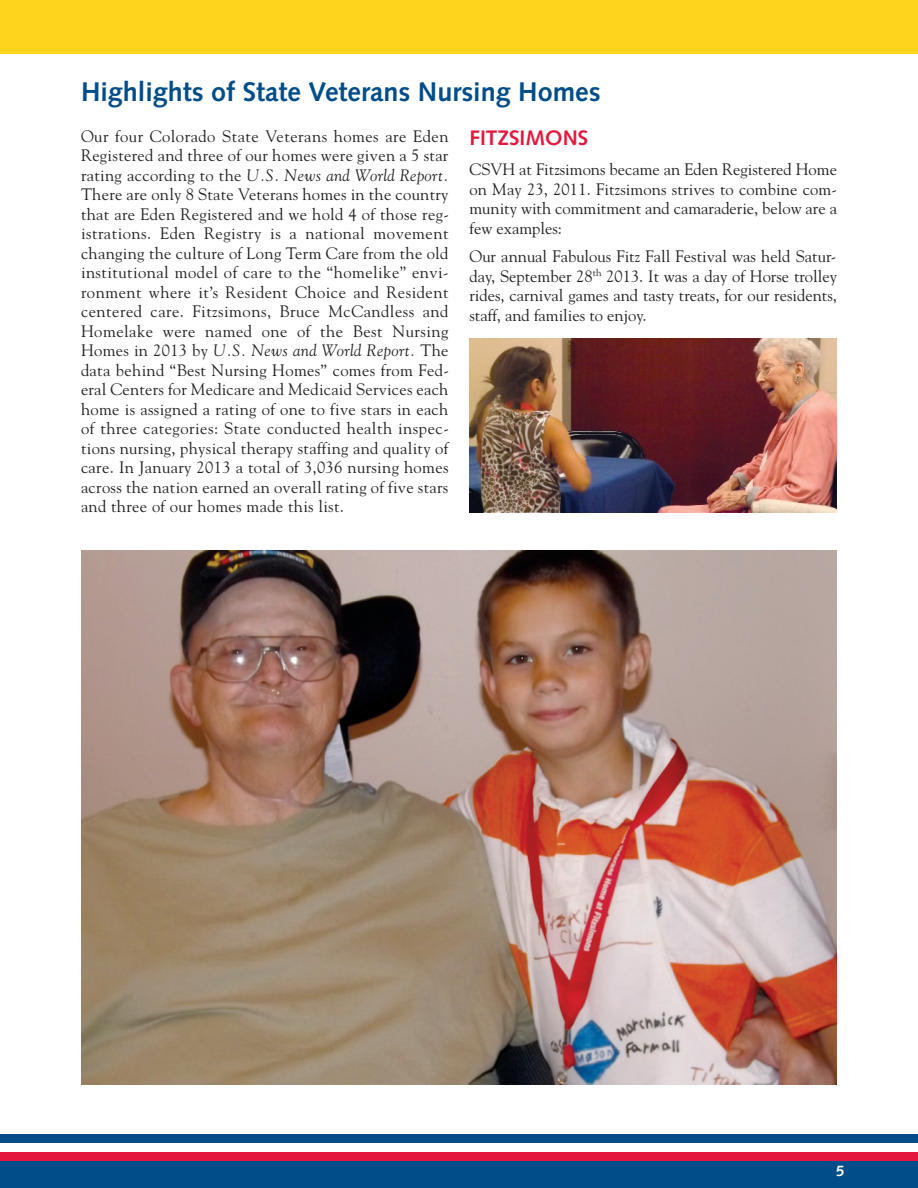
<style>
.page{position:relative;width:918px;height:1188px;background:#fff}
.page>*{position:absolute;margin:0;border:0;box-sizing:border-box;transform-origin:0 0}
.t1{font:700 27px "Syntax";color:#004d89}
.t2{font:700 21px "Syntax";color:#e4183e}
.t3{font:16.5px/19.5px "Goudy";color:#231f20;text-align:justify}
.t4{font:700 15px "Syntax";color:#fff}
.s1{font-style:italic}
</style>
<div class="page">
<div style="left:0;top:1134px;width:918px;height:9px;background:#004d89"></div>
<div style="left:0;top:1152px;width:918px;height:9px;background:#e4183e"></div>
<div style="left:0;top:1161px;width:918px;height:27px;background:#004d89"></div>
<div style="left:0;top:0;width:918px;height:54px;background:#fed41d"></div>
<img style="left:81px;top:550px;width:756px;height:534px">
<img style="left:469px;top:339px;width:368px;height:174px">
<h1 class="t1" style="left:81px;top:81px;width:521px">Highlights of State Veterans Nursing Homes</h1>
<p class="t3" style="left:81px;top:126px;width:369px">Our four Colorado State Veterans homes are Eden Registered and three of our homes were given a 5 star rating according to the <span class="s1">U.S. News and World Report.<br></span>There are only 8 State Veterans homes in the country that are Eden Registered and we hold 4 of those reg&shy;istrations. Eden Registry is a national movement changing the culture of Long Term Care from the old institutional model of care to the “homelike” envi&shy;ronment where it’s Resident Choice and Resident centered care. Fitzsimons, Bruce McCandless and Homelake were named one of the Best Nursing Homes in 2013 by <span class="s1">U.S. News and World Report.</span> The data behind “Best Nursing Homes” comes from Fed&shy;eral Centers for Medicare and Medicaid Services each home is assigned a rating of one to five stars in each of three categories: State conducted health inspec&shy;tions nursing, physical therapy staffing and quality of care. In January 2013 a total of 3,036 nursing homes across the nation earned an overall rating of five stars and three of our homes made this list.</p>
<p class="t2" style="left:470px;top:129px;width:120px">FITZSIMONS</p>
<p class="t3" style="left:470px;top:160px;width:369px">CSVH at Fitzsimons became an Eden Registered Home on May 23, 2011. Fitzsimons strives to combine com&shy;munity with commitment and camaraderie, below are a few examples:</p>
<p class="t3" style="left:469px;top:247px;width:369px">Our annual Fabulous Fitz Fall Festival was held Satur&shy;day, September 28<sup>th</sup> 2013. It was a day of Horse trolley rides, carnival games and tasty treats, for our residents, staff, and families to enjoy.</p>
<p class="t4" style="left:836px;top:1165px;width:10px">5</p>
</div>
